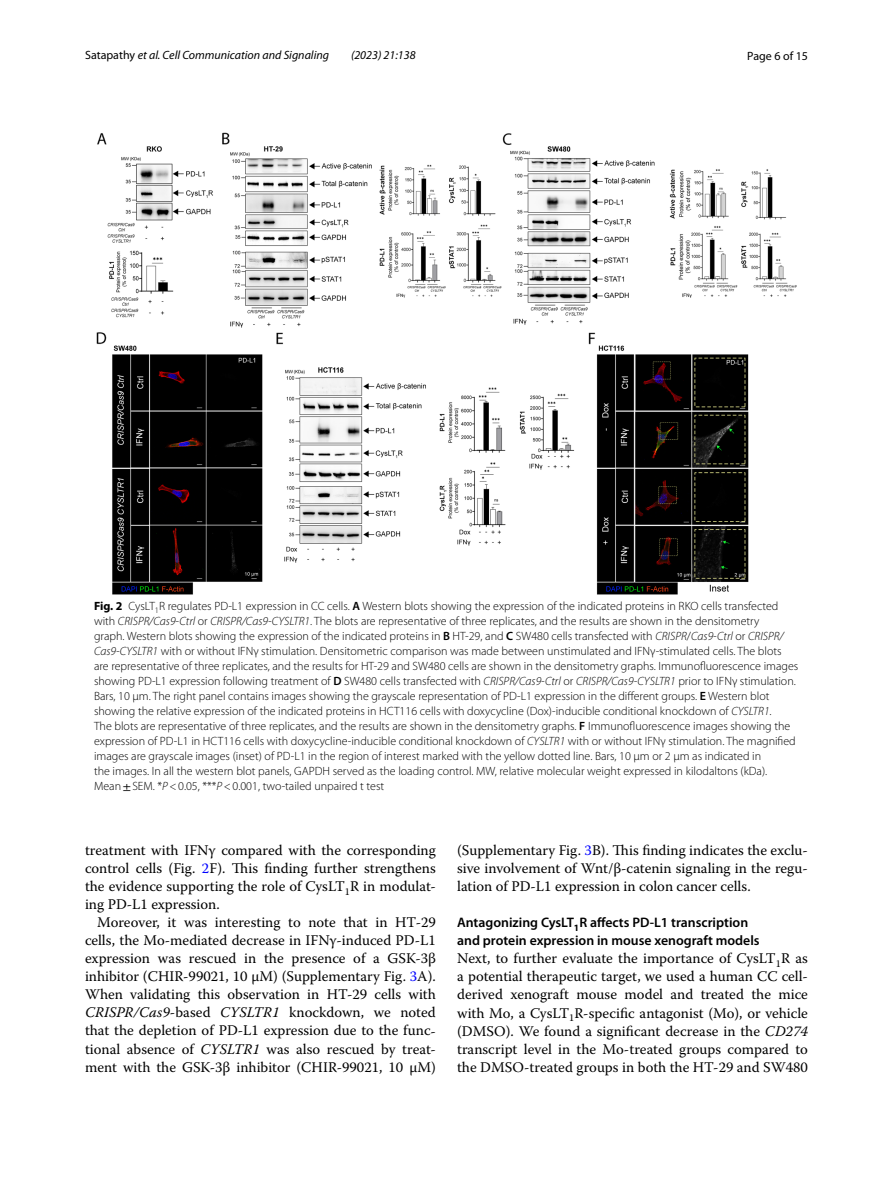
<style>
.page{position:relative;width:893px;height:1187px;background:#fff}
.page>*{position:absolute;margin:0;border:0;box-sizing:border-box;transform-origin:0 0}
.t1{font:14.7px/18px "Warnock Pro";color:#000;text-align:justify}
.t2{font:600 13.8px/18px "Myriad Pro";color:#000}
.t3{font:300 12px/15px "Myriad Pro";color:#000}
.t4{font:italic 12px "Myriad Pro";color:#000}
.t5{font:12px "Myriad Pro";color:#000}
.s1{font-style:normal}
.s2{font-weight:700}
.s3{font-weight:600}
.s4{font-style:italic}
.s5{font-family:"STIX";font-weight:400}
.s6{color:#00f}
</style>
<div class="page">
<img style="left:96px;top:133px;width:701px;height:462px">
<p class="t4" style="left:85px;top:48px;width:246px"><span class="s1">Satapathy</span> et al. Cell Communication and Signaling</p>
<p class="t4" style="left:351px;top:48px;width:66px">(2023) 21:138</p>
<p class="t5" style="left:747px;top:48px;width:62px">Page 6 of 15</p>
<p class="t3" style="left:94px;top:598px;width:706px"><span class="s2">Fig. 2</span> CysLT<sub>1</sub>R regulates PD-L1 expression in CC cells. <span class="s3">A</span> Western blots showing the expression of the indicated proteins in RKO cells transfected with <span class="s4">CRISPR/Cas9-Ctrl</span> or <span class="s4">CRISPR/Cas9-CYSLTR1</span>. The blots are representative of three replicates, and the results are shown in the densitometry<br>graph. Western blots showing the expression of the indicated proteins in <span class="s3">B</span> HT-29, and <span class="s3">C</span> SW480 cells transfected with <span class="s4">CRISPR</span>/<span class="s4">Cas9-Ctrl</span> or <span class="s4">CRISPR/ Cas9-CYSLTR1</span> with or without IFNγ stimulation. Densitometric comparison was made between unstimulated and IFNγ-stimulated cells. The blots are representative of three replicates, and the results for HT-29 and SW480 cells are shown in the densitometry graphs. Immunofluorescence images showing PD-L1 expression following treatment of <span class="s3">D</span> SW480 cells transfected with <span class="s4">CRISPR/Cas9-Ctrl</span> or <span class="s4">CRISPR/Cas9-CYSLTR1</span> prior to IFNγ stimulation.<br>Bars, 10 μm. The right panel contains images showing the grayscale representation of PD-L1 expression in the different groups. <span class="s3">E</span> Western blot showing the relative expression of the indicated proteins in HCT116 cells with doxycycline (Dox)-inducible conditional knockdown of <span class="s4">CYSLTR1</span>.<br>The blots are representative of three replicates, and the results are shown in the densitometry graphs. <span class="s3">F</span> Immunofluorescence images showing the expression of PD-L1 in HCT116 cells with doxycycline-inducible conditional knockdown of <span class="s4">CYSLTR1</span> with or without IFNγ stimulation. The magnified images are grayscale images (inset) of PD-L1 in the region of interest marked with the yellow dotted line. Bars, 10 μm or 2 µm as indicated in<br>the images. In all the western blot panels, GAPDH served as the loading control. MW, relative molecular weight expressed in kilodaltons (kDa).<br>Mean<span class="s5">±</span>SEM. *<span class="s4">P</span>&lt;0.05, ***<span class="s4">P</span>&lt;0.001, two-tailed unpaired t test</p>
<p class="t1" style="left:85px;top:841px;width:352px">treatment with IFNγ compared with the corresponding control cells (Fig. <span class="s6">2</span>F). This finding further strengthens the evidence supporting the role of CysLT<sub>1</sub>R in modulat&shy;ing PD-L1 expression.</p>
<p class="t1" style="left:85px;top:913px;width:352px;text-indent:12px">Moreover, it was interesting to note that in HT-29 cells, the Mo-mediated decrease in IFNγ-induced PD-L1 expression was rescued in the presence of a GSK-3β inhibitor (CHIR-99021, 10 µM) (Supplementary Fig. <span class="s6">3</span>A).<br>When validating this observation in HT-29 cells with <span class="s4">CRISPR/Cas9</span>-based <span class="s4">CYSLTR1</span> knockdown, we noted that the depletion of PD-L1 expression due to the func&shy;tional absence of <span class="s4">CYSLTR1</span> was also rescued by treat&shy;ment with the GSK-3β inhibitor (CHIR-99021, 10 µM)</p>
<p class="t1" style="left:457px;top:841px;width:352px">(Supplementary Fig. <span class="s6">3</span>B). This finding indicates the exclu&shy;sive involvement of Wnt/β-catenin signaling in the regu&shy;lation of PD-L1 expression in colon cancer cells.</p>
<p class="t2" style="left:457px;top:913px;width:304px">Antagonizing CysLT<sub>1</sub>R affects PD‑L1 transcription and protein expression in mouse xenograft models</p>
<p class="t1" style="left:457px;top:949px;width:352px">Next, to further evaluate the importance of CysLT<sub>1</sub>R as a potential therapeutic target, we used a human CC cell&shy;derived xenograft mouse model and treated the mice with Mo, a CysLT<sub>1</sub>R-specific antagonist (Mo), or vehicle (DMSO). We found a significant decrease in the <span class="s4">CD274 </span>transcript level in the Mo-treated groups compared to the DMSO-treated groups in both the HT-29 and SW480</p>
</div>
